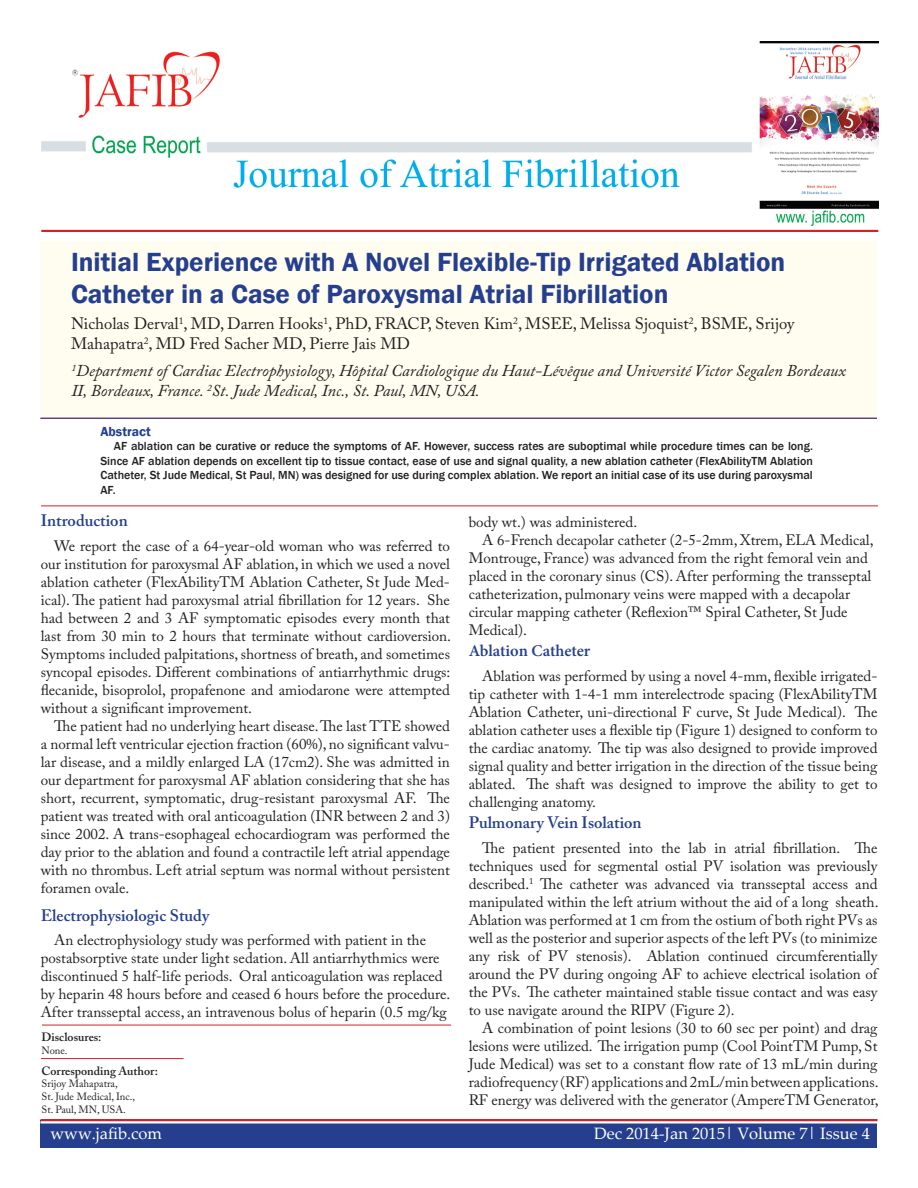
<style>
.page{position:relative;width:918px;height:1188px;background:#fff}
.page>*{position:absolute;margin:0;border:0;box-sizing:border-box;transform-origin:0 0}
._05_Article_Title{font:600 27px/32.4px "Franklin Gothic";color:#253f8e}
._07_Author_Affiliati{font:italic 16.5px/19.8px "Adobe Caslon Pro";color:#231f20}
._06_Author_block{font:16.5px/19.8px "Adobe Caslon Pro";color:#231f20}
.white_header_for_blu{font:16.5px "Palatino Linotype";color:#fff}
._11_Body_Header{font:600 16.5px "Adobe Caslon Pro";color:#253f8e}
._10_Body_Text{font:600 16.5px "Adobe Caslon Pro";color:#253f8e}
._10_Body_Text-2{font:600 16.5px "Minion Pro";color:#253f8e}
._11_Body_Header-2{font:15px/18px "Adobe Caslon Pro";color:#231f20;text-align:justify}
._10_Body_Text-3{font:15px/18px "Adobe Caslon Pro";color:#231f20;text-align:justify}
._08_Abstract_Header{font:600 13.5px "Franklin Gothic";color:#253f8e}
._09_Abstract_Body{font:500 12px/14.4px "Franklin Gothic";color:#231f20;text-align:justify}
._13_small_text_for_h{font:600 12px "Adobe Caslon Pro";color:#231f20}
._14_Small_text_heade{font:600 12px "Adobe Caslon Pro";color:#231f20}
._13_small_text_for_h-2{font:10.5px "Adobe Caslon Pro";color:#231f20}
</style>
<div class="page">
<div style="left:40px;top:1120px;width:838px;height:28px;background:#253f8e"></div>
<hr style="left:40px;top:1119px;width:838px;height:2px;background:#d1232a">
<hr style="left:40px;top:1121px;width:838px;height:3px;background:#fff">
<div style="left:40px;top:242px;width:838px;height:175px;background:#fefdf0"></div>
<hr style="left:41px;top:506px;width:837px;height:1px;background:#d1232a">
<hr style="left:40px;top:418px;width:837px;height:1px;background:#253f8e">
<hr style="left:41px;top:230px;width:837px;height:2px;background:#d1232a">
<hr style="left:41px;top:1058px;width:143px;height:1px;background:#d1232a">
<hr style="left:42px;top:1025px;width:409px;height:1px;background:#d1232a">
<img style="left:42px;top:41px;width:837px;height:185px">
<p class="_05_Article_Title" style="left:71px;top:246px;width:716px">Initial Experience with A Novel Flexible-Tip Irrigated Ablation<br>Catheter in a Case of Paroxysmal Atrial Fibrillation</p>
<p class="_06_Author_block" style="left:71px;top:314px;width:725px">Nicholas Derval<sup>1</sup>, MD, Darren Hooks<sup>1</sup>, PhD, FRACP, Steven Kim<sup>2</sup>, MSEE, Melissa Sjoquist<sup>2</sup>, BSME, Srijoy<br>Mahapatra<sup>2</sup>, MD Fred Sacher MD, Pierre Jais MD</p>
<p class="_07_Author_Affiliati" style="left:71px;top:361px;width:776px"><sup>1</sup>Department of Cardiac Electrophysiology, Hôpital Cardiologique du Haut-Lévêque and Université Victor Segalen Bordeaux<br>II, Bordeaux, France. <sup>2</sup>St. Jude Medical, Inc., St. Paul, MN, USA.</p>
<p class="_08_Abstract_Header" style="left:100px;top:423px;width:52px">Abstract</p>
<p class="_09_Abstract_Body" style="left:100px;top:439px;width:714px;text-indent:14px">AF ablation can be curative or reduce the symptoms of AF. However, success rates are suboptimal while procedure times can be long.<br>Since AF ablation depends on excellent tip to tissue contact, ease of use and signal quality, a new ablation catheter (FlexAbilityTM Ablation Catheter, St Jude Medical, St Paul, MN) was designed for use during complex ablation. We report an initial case of its use during paroxysmal AF.</p>
<p class="_11_Body_Header" style="left:41px;top:511px;width:89px">Introduction</p>
<p class="_11_Body_Header-2" style="left:41px;top:537px;width:412px;text-indent:14px">We report the case of a 64-year-old woman who was referred to our institution for paroxysmal AF ablation, in which we used a novel ablation catheter (FlexAbilityTM Ablation Catheter, St Jude Med&shy;ical). The patient had paroxysmal atrial fibrillation for 12 years. She had between 2 and 3 AF symptomatic episodes every month that last from 30 min to 2 hours that terminate without cardioversion.<br>Symptoms included palpitations, shortness of breath, and sometimes syncopal episodes. Different combinations of antiarrhythmic drugs: flecanide, bisoprolol, propafenone and amiodarone were attempted without a significant improvement.</p>
<p class="_11_Body_Header-2" style="left:41px;top:717px;width:411px;text-indent:14px">The patient had no underlying heart disease. The last TTE showed a normal left ventricular ejection fraction (60%), no significant valvu&shy;lar disease, and a mildly enlarged LA (17cm2). She was admitted in our department for paroxysmal AF ablation considering that she has short, recurrent, symptomatic, drug-resistant paroxysmal AF. The patient was treated with oral anticoagulation (INR between 2 and 3) since 2002. A trans-esophageal echocardiogram was performed the day prior to the ablation and found a contractile left atrial appendage with no thrombus. Left atrial septum was normal without persistent foramen ovale.</p>
<p class="_11_Body_Header" style="left:41px;top:905px;width:170px">Electrophysiologic Study</p>
<p class="_11_Body_Header-2" style="left:41px;top:931px;width:411px;text-align:left;text-indent:14px">An electrophysiology study was performed with patient in the postabsorptive state under light sedation. All antiarrhythmics were discontinued 5 half-life periods. Oral anticoagulation was replaced by heparin 48 hours before and ceased 6 hours before the procedure.<br>After transseptal access, an intravenous bolus of heparin (0.5 mg/kg</p>
<p class="_11_Body_Header-2" style="left:469px;top:513px;width:170px">body wt.) was administered.</p>
<p class="_11_Body_Header-2" style="left:469px;top:531px;width:406px;text-align:left;text-indent:14px">A 6-French decapolar catheter (2-5-2mm, Xtrem, ELA Medical, Montrouge, France) was advanced from the right femoral vein and placed in the coronary sinus (CS). After performing the transseptal catheterization, pulmonary veins were mapped with a decapolar circular mapping catheter (Reflexion™ Spiral Catheter, St Jude Medical).</p>
<p class="_10_Body_Text-2" style="left:469px;top:640px;width:123px">Ablation Catheter</p>
<p class="_10_Body_Text-3" style="left:469px;top:667px;width:410px;text-indent:14px">Ablation was performed by using a novel 4-mm, flexible irrigated&shy;tip catheter with 1-4-1 mm interelectrode spacing (FlexAbilityTM Ablation Catheter, uni-directional F curve, St Jude Medical). The ablation catheter uses a flexible tip (Figure 1) designed to conform to the cardiac anatomy. The tip was also designed to provide improved signal quality and better irrigation in the direction of the tissue being ablated. The shaft was designed to improve the ability to get to challenging anatomy.</p>
<p class="_10_Body_Text" style="left:469px;top:813px;width:174px">Pulmonary Vein Isolation</p>
<p class="_10_Body_Text-3" style="left:469px;top:839px;width:411px;text-indent:14px">The patient presented into the lab in atrial fibrillation. The techniques used for segmental ostial PV isolation was previously described.<sup>1</sup> The catheter was advanced via transseptal access and manipulated within the left atrium without the aid of a long sheath.<br>Ablation was performed at 1 cm from the ostium of both right PVs as well as the posterior and superior aspects of the left PVs (to minimize any risk of PV stenosis). Ablation continued circumferentially around the PV during ongoing AF to achieve electrical isolation of the PVs. The catheter maintained stable tissue contact and was easy to use navigate around the RIPV (Figure 2).</p>
<p class="_10_Body_Text-3" style="left:469px;top:1019px;width:411px;text-indent:14px">A combination of point lesions (30 to 60 sec per point) and drag lesions were utilized. The irrigation pump (Cool PointTM Pump, St Jude Medical) was set to a constant flow rate of 13 mL/min during radiofrequency (RF) applications and 2mL/min between applications.<br>RF energy was delivered with the generator (AmpereTM Generator,</p>
<p class="_14_Small_text_heade" style="left:42px;top:1030px;width:62px">Disclosures:</p>
<p class="_13_small_text_for_h-2" style="left:42px;top:1044px;width:28px">None.</p>
<p class="_13_small_text_for_h" style="left:42px;top:1064px;width:118px">Corresponding Author:</p>
<p class="_13_small_text_for_h-2" style="left:42px;top:1078px;width:78px">Srijoy Mahapatra,</p>
<p class="_13_small_text_for_h-2" style="left:42px;top:1090px;width:95px">St. Jude Medical, Inc.,</p>
<p class="_13_small_text_for_h-2" style="left:42px;top:1103px;width:86px">St. Paul, MN, USA.</p>
<p class="white_header_for_blu" style="left:51px;top:1122px;width:113px">www.jafib.com</p>
<p class="white_header_for_blu" style="left:594px;top:1122px;width:278px">Dec 2014-Jan 2015| Volume 7| Issue 4</p>
</div>
